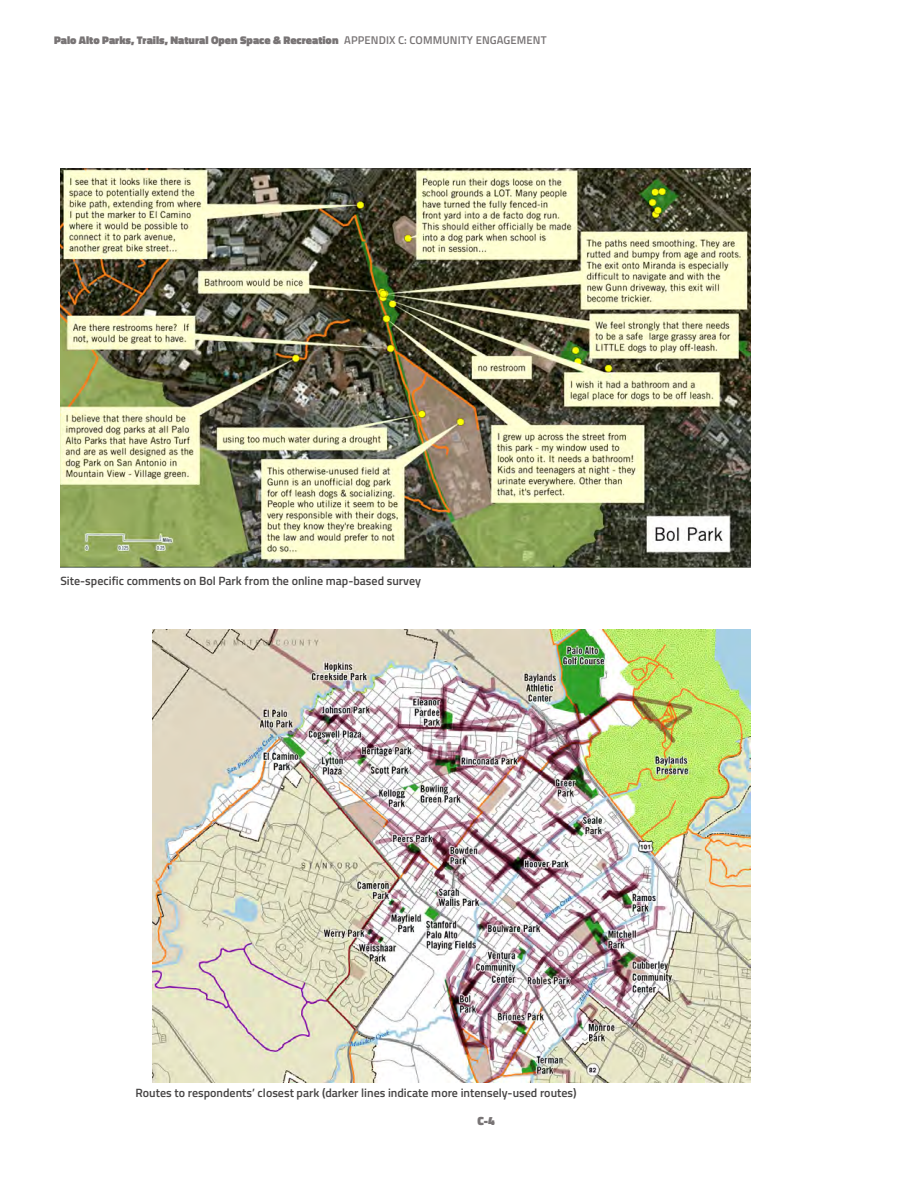
<style>
.page{position:relative;width:918px;height:1188px;background:#fff}
.page>*{position:absolute;margin:0;border:0;box-sizing:border-box;transform-origin:0 0}
.t1{font:600 12px "Titillium";color:#464444}
.t2{font:900 12px "Titillium";color:#787475}
.t3{font:900 11.25px "Titillium";color:#787475}
.s1{font-weight:600}
</style>
<div class="page">
<img style="left:60px;top:169px;width:690px;height:398px">
<img style="left:153px;top:629px;width:597px;height:453px">
<p class="t3" style="left:54px;top:32px;width:494px">Palo Alto Parks, Trails, Natural Open Space &amp; Recreation <span class="s1">APPENDIX C: COMMUNITY ENGAGEMENT</span></p>
<p class="t1" style="left:60px;top:571px;width:362px">Site-specific comments on Bol Park from the online map-based survey</p>
<p class="t1" style="left:136px;top:1083px;width:442px">Routes to respondents’ closest park (darker lines indicate more intensely-used routes)</p>
<p class="t2" style="left:477px;top:1112px;width:19px">C-4</p>
</div>
